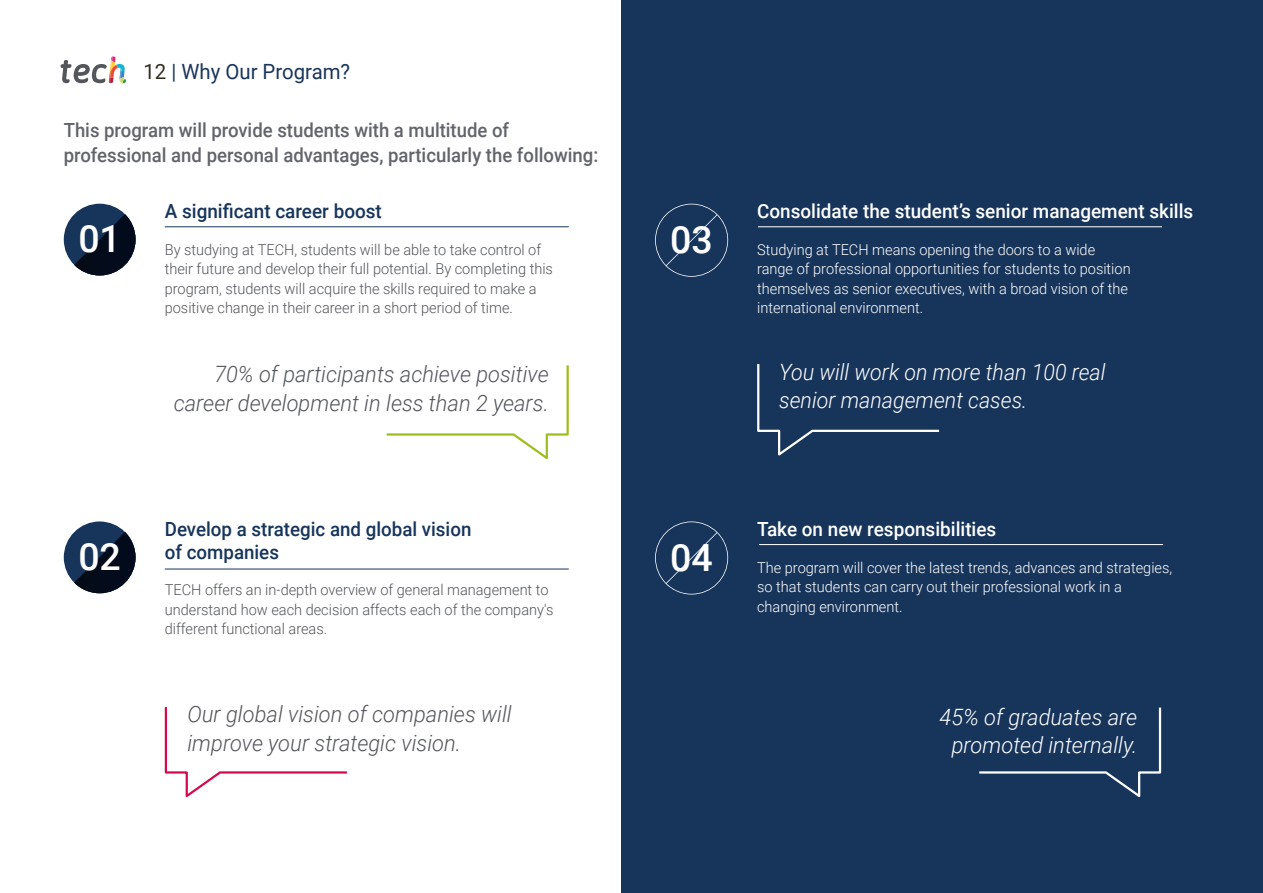
<style>
.page{position:relative;width:1263px;height:893px;background:#fff}
.page>*{position:absolute;margin:0;border:0;box-sizing:border-box;transform-origin:0 0}
.t1{font:500 37.5px "Roboto";color:#fff}
.t2{font:italic 300 22.5px/28.5px "Roboto";color:#52555b;text-align:right}
.t3{font:italic 300 22.5px/28.5px "Roboto";color:#fff;scale:.95 1}
.t4{font:italic 300 22.5px/28.5px "Roboto";color:#fff;text-align:center}
.t5{font:21px "Roboto";color:#1a355c}
.t6{font:500 19.5px/25.5px "Roboto";color:#61646a;scale:.95 1}
.t7{font:500 19.5px "Roboto";color:#fff}
.t8{font:500 19.5px/22.5px "Roboto";color:#17355b;scale:.96 1}
.t9{font:500 19.5px "Roboto";color:#17355b}
.t10{font:300 15px/19.5px "Roboto";color:#52555b}
.t11{font:300 15px/19.5px "Roboto";color:#fff}
.s1{color:#312e20}
</style>
<div class="page">
<svg style="left:61px;top:57px;width:65px;height:27px"></svg>
<div style="left:621px;top:0;width:642px;height:893px;background:#17355b"></div>
<hr style="left:165px;top:226px;width:404px;height:1px;background:#17355b">
<hr style="left:758px;top:226px;width:404px;height:1px;background:#fff">
<svg style="left:386px;top:365px;width:183px;height:94px"></svg>
<svg style="left:757px;top:364px;width:183px;height:92px"></svg>
<hr style="left:165px;top:569px;width:404px;height:1px;background:#17355b">
<hr style="left:759px;top:544px;width:404px;height:1px;background:#fff">
<svg style="left:979px;top:707px;width:183px;height:90px"></svg>
<svg style="left:164px;top:707px;width:183px;height:90px"></svg>
<svg style="left:655px;top:204px;width:73px;height:73px"></svg>
<svg style="left:655px;top:521px;width:73px;height:73px"></svg>
<div style="left:64px;top:204px;width:72px;height:71px;background:#17355b;border-radius:50%"></div>
<svg style="left:74px;top:214px;width:62px;height:61px"></svg>
<div style="left:64px;top:521px;width:72px;height:72px;background:#17355b;border-radius:50%"></div>
<svg style="left:74px;top:532px;width:62px;height:61px"></svg>
<h3 class="t5" style="left:144px;top:57px;width:208px"><span class="s1">12</span> | Why Our Program?</h3>
<h3 class="t6" style="left:64px;top:116px;width:564px">This program will provide students with a multitude of professional and personal advantages, particularly the following:</h3>
<h3 class="t9" style="left:165px;top:198px;width:219px">A significant career boost</h3>
<p class="t10" style="left:165px;top:239px;width:390px">By studying at TECH, students will be able to take control of their future and develop their full potential. By completing this program, students will acquire the skills required to make a positive change in their career in a short period of time.</p>
<h1 class="t1" style="left:78px;top:213px;width:44px">01</h1>
<h1 class="t1" style="left:78px;top:530px;width:44px">02</h1>
<h2 class="t2" style="left:174px;top:359px;width:376px">70% of participants achieve positive career development in less than 2 years.</h2>
<h3 class="t8" style="left:165px;top:517px;width:321px">Develop a strategic and global vision of companies</h3>
<p class="t10" style="left:165px;top:579px;width:390px">TECH offers an in-depth overview of general management to understand how each decision affects each of the company's different functional areas.</p>
<h1 class="t1" style="left:670px;top:213px;width:44px">03</h1>
<h1 class="t1" style="left:670px;top:531px;width:44px">04</h1>
<h3 class="t7" style="left:757px;top:198px;width:438px">Consolidate the student’s senior management skills</h3>
<p class="t11" style="left:757px;top:239px;width:375px">Studying at TECH means opening the doors to a wide range of professional opportunities for students to position themselves as senior executives, with a broad vision of the international environment.</p>
<h2 class="t3" style="left:779px;top:357px;width:345px">You will work on more than 100 real senior management cases.</h2>
<h3 class="t7" style="left:757px;top:515px;width:241px">Take on new responsibilities</h3>
<p class="t11" style="left:757px;top:557px;width:417px">The program will cover the latest trends, advances and strategies, so that students can carry out their professional work in a changing environment.</p>
<h2 class="t2" style="left:187px;top:699px;width:326px;text-align:left">Our global vision of companies will improve your strategic vision.</h2>
<h2 class="t4" style="left:939px;top:702px;width:199px">45% of graduates are promoted internally.</h2>
</div>
